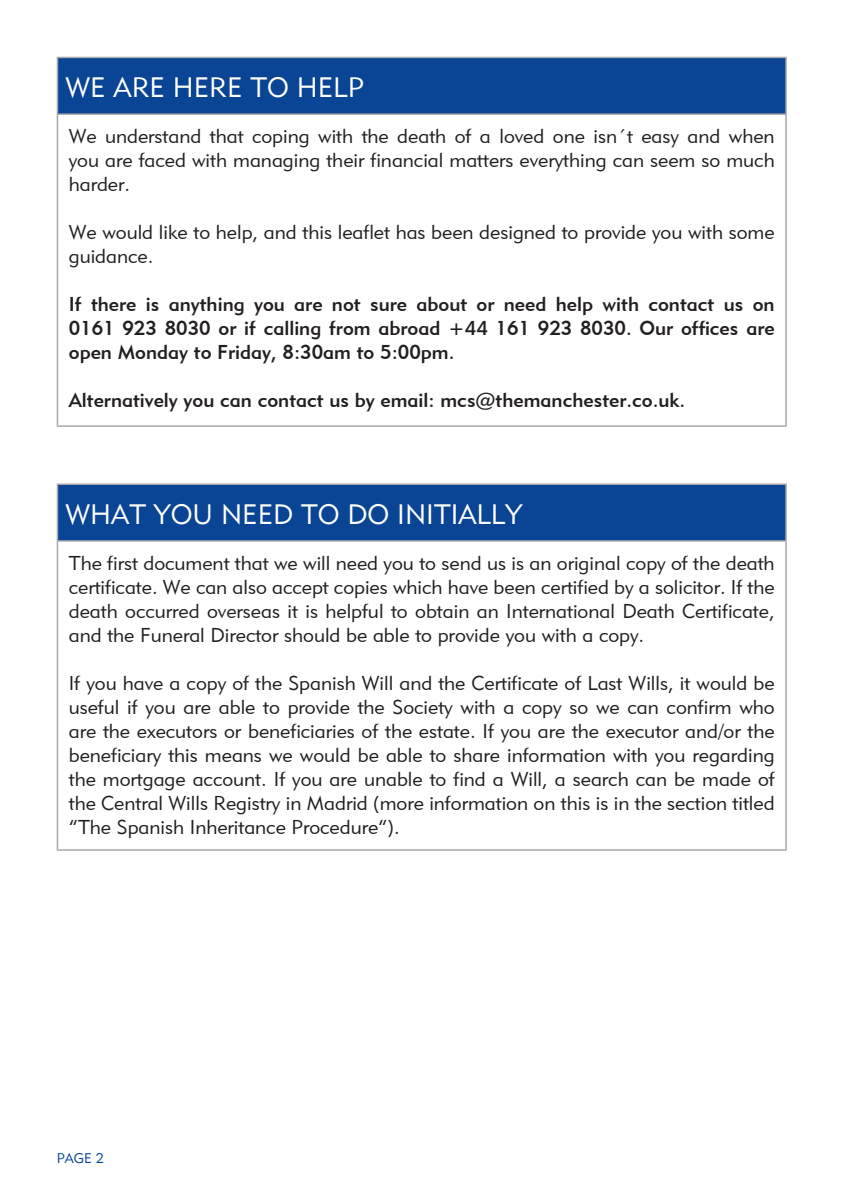
<style>
.page{position:relative;width:842px;height:1191px;background:#fff}
.page>*{position:absolute;margin:0;border:0;box-sizing:border-box;transform-origin:0 0}
.t1{font:28px "Geometric 415 BT Lite A";color:#fff}
.t2{font:20px/24px "Geometric 415 BT Lite A";color:#231f20;text-align:justify}
.t3{font:20px/24px "Geometric 415 BT Medium A";color:#231f20;text-align:justify}
.t4{font:14px "Geometric 415 BT Lite A";color:#094594}
</style>
<div class="page">
<div style="left:57px;top:57px;width:729px;height:57px;background:#094594"></div>
<hr style="left:57px;top:57px;width:730px;height:1px;background:#a8a9ad">
<hr style="left:57px;top:58px;width:1px;height:55px;background:#a8a9ad">
<hr style="left:785px;top:58px;width:2px;height:55px;background:#a8a9ad">
<hr style="left:57px;top:113px;width:730px;height:2px;background:#a8a9ad">
<hr style="left:57px;top:115px;width:1px;height:310px;background:#a8a9ad">
<hr style="left:785px;top:115px;width:2px;height:310px;background:#a8a9ad">
<hr style="left:57px;top:425px;width:730px;height:2px;background:#a8a9ad">
<div style="left:57px;top:484px;width:729px;height:57px;background:#094594"></div>
<hr style="left:57px;top:483px;width:730px;height:2px;background:#a8a9ad">
<hr style="left:57px;top:485px;width:1px;height:55px;background:#a8a9ad">
<hr style="left:785px;top:485px;width:2px;height:55px;background:#a8a9ad">
<hr style="left:57px;top:540px;width:730px;height:2px;background:#a8a9ad">
<hr style="left:57px;top:542px;width:1px;height:307px;background:#a8a9ad">
<hr style="left:785px;top:542px;width:2px;height:307px;background:#a8a9ad">
<hr style="left:57px;top:849px;width:730px;height:1px;background:#a8a9ad">
<h1 class="t1" style="left:65px;top:70px;width:300px">WE ARE HERE TO HELP</h1>
<p class="t2" style="left:69px;top:123px;width:707px">We understand that coping with the death of a loved one isn´t easy and when you are faced with managing their financial matters everything can seem so much harder.</p>
<p class="t2" style="left:69px;top:219px;width:707px">We would like to help, and this leaflet has been designed to provide you with some guidance.</p>
<p class="t3" style="left:69px;top:291px;width:707px">If there is anything you are not sure about or need help with contact us on 0161 923 8030 or if calling from abroad +44 161 923 8030. Our offices are open Monday to Friday, 8:30am to 5:00pm.</p>
<p class="t3" style="left:69px;top:387px;width:618px">Alternatively you can contact us by email: mcs@themanchester.co.uk.</p>
<h1 class="t1" style="left:65px;top:497px;width:458px">WHAT YOU NEED TO DO INITIALLY</h1>
<p class="t2" style="left:69px;top:550px;width:707px">The first document that we will need you to send us is an original copy of the death certificate. We can also accept copies which have been certified by a solicitor. If the death occurred overseas it is helpful to obtain an International Death Certificate, and the Funeral Director should be able to provide you with a copy.</p>
<p class="t2" style="left:69px;top:670px;width:707px">If you have a copy of the Spanish Will and the Certificate of Last Wills, it would be useful if you are able to provide the Society with a copy so we can confirm who are the executors or beneficiaries of the estate. If you are the executor and/or the beneficiary this means we would be able to share information with you regarding the mortgage account. If you are unable to find a Will, a search can be made of the Central Wills Registry in Madrid (more information on this is in the section titled “The Spanish Inheritance Procedure”).</p>
<p class="t4" style="left:57px;top:1149px;width:49px">PAGE 2</p>
</div>
